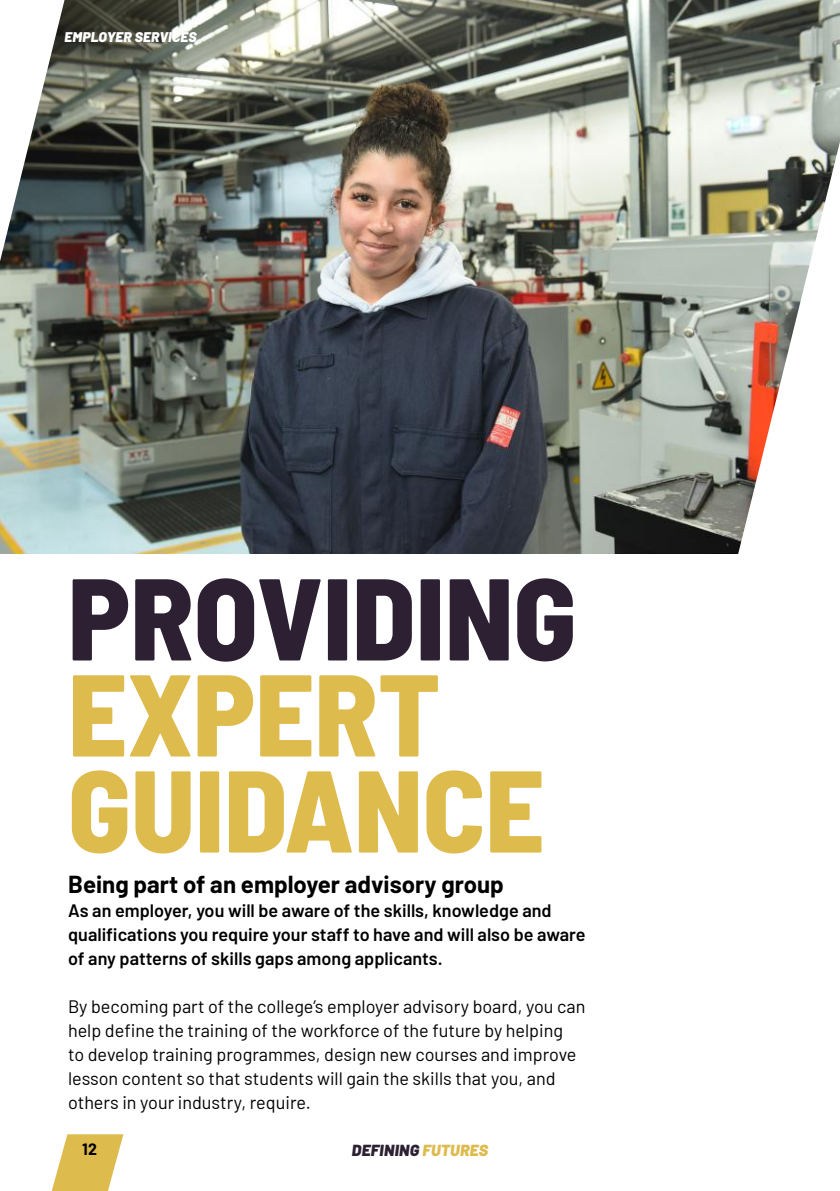
<style>
.page{position:relative;width:840px;height:1191px;background:#fff}
.page>*{position:absolute;margin:0;border:0;box-sizing:border-box;transform-origin:0 0}
.t1{font:800 semi-condensed 116px/96px "Barlow";color:#debb4d}
.t2{font:800 semi-condensed 116px "Barlow";color:#2d2032}
.t3{font:700 24px "Barlow";color:#000}
.t4{font:18px/24px "Barlow";color:#000}
.t5{font:600 18px/24px "Barlow";color:#000}
.t6{font:italic 900 16px "Barlow";letter-spacing:.015em;color:#2d2032}
.t7{font:700 16px "Barlow";color:#000}
.t8{font:italic 900 14px "Barlow";letter-spacing:.015em;color:#fff}
.s1{color:#debb4d}
</style>
<div class="page">
<svg style="left:52px;top:1134px;width:71px;height:57px"></svg>
<img style="left:0;top:0;width:839px;height:554px">
<img style="left:735px;top:141px;width:104px;height:413px">
<svg style="left:0;top:0;width:64px;height:261px"></svg>
<p class="t8" style="left:64px;top:27px;width:134px">EMPLOYER SERVICES</p>
<h1 class="t2" style="left:68px;top:534px;width:509px">PROVIDING</h1>
<h1 class="t1" style="left:68px;top:660px;width:477px">EXPERT<br>GUIDANCE</h1>
<h2 class="t3" style="left:68px;top:866px;width:437px">Being part of an employer advisory group</h2>
<p class="t5" style="left:68px;top:896px;width:518px">As an employer, you will be aware of the skills, knowledge and qualifications you require your staff to have and will also be aware of any patterns of skills gaps among applicants.</p>
<p class="t4" style="left:68px;top:992px;width:518px">By becoming part of the college’s employer advisory board, you can help define the training of the workforce of the future by helping<br>to develop training programmes, design new courses and improve lesson content so that students will gain the skills that you, and others in your industry, require.</p>
<p class="t7" style="left:82px;top:1137px;width:16px">12</p>
<p class="t6" style="left:351px;top:1138px;width:138px">DEFINING <span class="s1">FUTURES</span></p>
</div>
